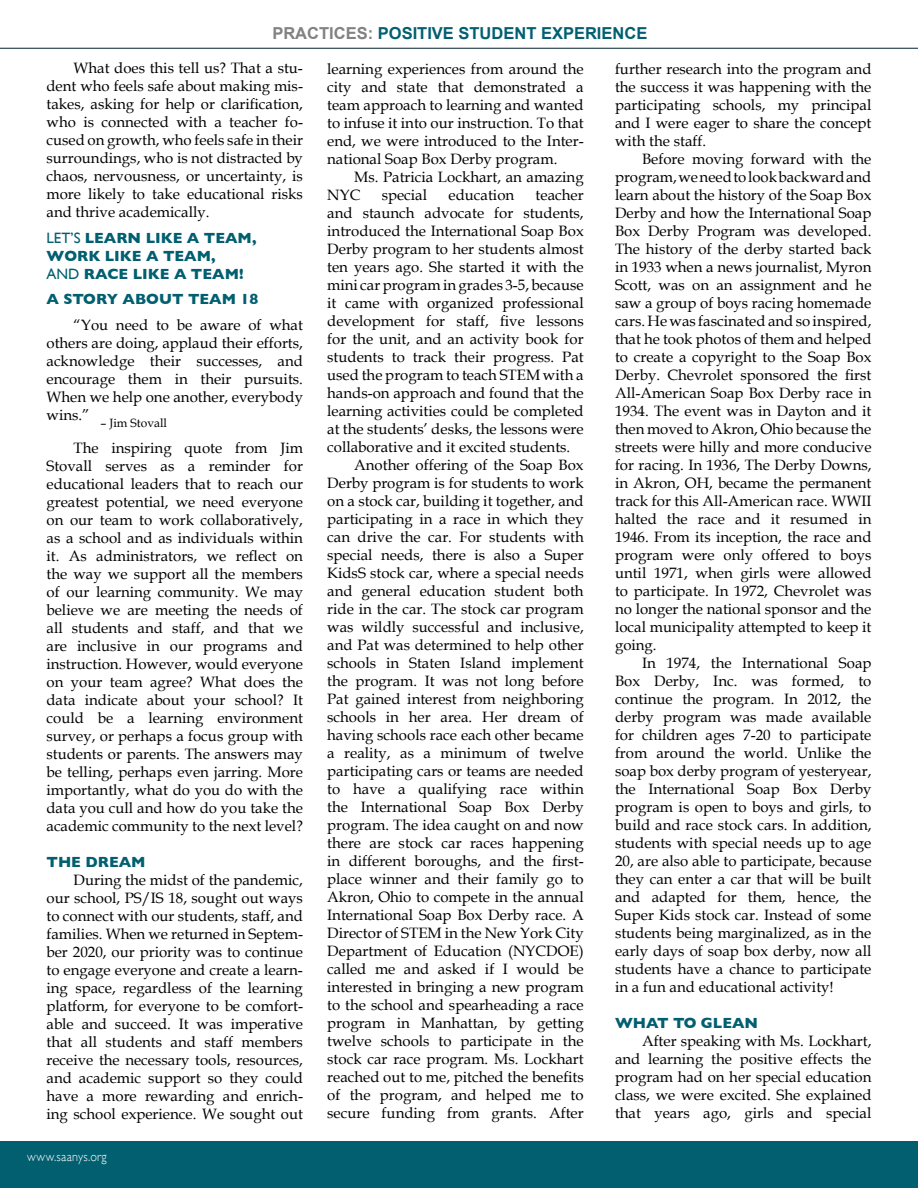
<style>
.page{position:relative;width:918px;height:1188px;background:#fff}
.page>*{position:absolute;margin:0;border:0;box-sizing:border-box;transform-origin:0 0}
.t1{font:700 16.5px "Arial";color:#015f70}
.t2{font:15px/18px "Book Antiqua";color:#000;text-align:justify}
.t3{font:700 15px/18px "Gill Sans";color:#015f70}
.t4{font:300 13.5px "Gill Sans";letter-spacing:.02em;color:#fff;scale:.9 1}
.t5{font:12px "Book Antiqua";color:#000}
.s1{color:#838181}
.s2{font-weight:400}
</style>
<div class="page">
<hr style="left:0;top:48px;width:918px;height:1px;background:#00232f">
<div style="left:0;top:1142px;width:918px;height:46px;background:#015f70"></div>
<p class="t1" style="left:272px;top:22px;width:376px"><span class="s1">PRACTICES:</span> POSITIVE STUDENT EXPERIENCE</p>
<p class="t2" style="left:46px;top:59px;width:258px;text-indent:27px">What does this tell us? That a stu&shy;dent who feels safe about making mis&shy;takes, asking for help or clarification, who is connected with a teacher fo&shy;cused on growth, who feels safe in their surroundings, who is not distracted by chaos, nervousness, or uncertainty, is more likely to take educational risks and thrive academically.</p>
<p class="t3" style="left:46px;top:228px;width:212px"><span class="s2">LET’S</span> LEARN LIKE A TEAM,<br>WORK LIKE A TEAM,<br><span class="s2">AND</span> RACE LIKE A TEAM!</p>
<p class="t3" style="left:46px;top:290px;width:213px">A STORY ABOUT TEAM 18</p>
<p class="t2" style="left:46px;top:315px;width:258px;text-indent:27px">“You need to be aware of what others are doing, applaud their efforts, acknowledge their successes, and encourage them in their pursuits.<br>When we help one another, everybody wins.”</p>
<p class="t5" style="left:100px;top:415px;width:68px">– Jim Stovall</p>
<p class="t2" style="left:46px;top:438px;width:258px;text-indent:27px">The inspiring quote from Jim Stovall serves as a reminder for educational leaders that to reach our greatest potential, we need everyone on our team to work collaboratively, as a school and as individuals within it. As administrators, we reflect on the way we support all the members of our learning community. We may believe we are meeting the needs of all students and staff, and that we are inclusive in our programs and instruction. However, would everyone on your team agree? What does the data indicate about your school? It could be a learning environment survey, or perhaps a focus group with students or parents. The answers may be telling, perhaps even jarring. More importantly, what do you do with the data you cull and how do you take the academic community to the next level?</p>
<p class="t3" style="left:46px;top:852px;width:101px">THE DREAM</p>
<p class="t2" style="left:46px;top:870px;width:258px;text-indent:27px">During the midst of the pandemic, our school, PS/IS 18, sought out ways to connect with our students, staff, and families. When we returned in Septem&shy;ber 2020, our priority was to continue to engage everyone and create a learn&shy;ing space, regardless of the learning platform, for everyone to be comfort&shy;able and succeed. It was imperative that all students and staff members receive the necessary tools, resources, and academic support so they could have a more rewarding and enrich&shy;ing school experience. We sought out</p>
<p class="t4" style="left:27px;top:1146px;width:90px">www.saanys.org</p>
<p class="t2" style="left:327px;top:59px;width:258px">learning experiences from around the city and state that demonstrated a team approach to learning and wanted to infuse it into our instruction. To that end, we were introduced to the Inter&shy;national Soap Box Derby program.</p>
<p class="t2" style="left:327px;top:167px;width:258px;text-indent:27px">Ms. Patricia Lockhart, an amazing<br>NYC</p>
<p class="t2" style="left:382px;top:185px;width:47px">special</p>
<p class="t2" style="left:449px;top:185px;width:67px">education</p>
<p class="t2" style="left:536px;top:185px;width:50px">teacher</p>
<p class="t2" style="left:327px;top:203px;width:258px">and staunch advocate for students,</p>
<p class="t2" style="left:327px;top:221px;width:258px">introduced the International Soap Box</p>
<p class="t2" style="left:327px;top:239px;width:258px">Derby program to her students almost</p>
<p class="t2" style="left:327px;top:257px;width:258px">ten years ago. She started it with the</p>
<p class="t2" style="left:327px;top:275px;width:258px">mini car program in grades 3-5, because</p>
<p class="t2" style="left:327px;top:293px;width:258px">it came with organized professional</p>
<p class="t2" style="left:327px;top:311px;width:258px">development for staff, five lessons</p>
<p class="t2" style="left:327px;top:329px;width:258px">for the unit, and an activity book for</p>
<p class="t2" style="left:327px;top:347px;width:258px">students to track their progress. Pat</p>
<p class="t2" style="left:327px;top:365px;width:258px">used the program to teach STEM with a</p>
<p class="t2" style="left:327px;top:383px;width:258px">hands-on approach and found that the</p>
<p class="t2" style="left:327px;top:401px;width:258px">learning activities could be completed</p>
<p class="t2" style="left:327px;top:419px;width:258px">at the students’ desks, the lessons were</p>
<p class="t2" style="left:327px;top:437px;width:245px">collaborative and it excited students.</p>
<p class="t2" style="left:354px;top:455px;width:231px">Another offering of the Soap Box</p>
<p class="t2" style="left:327px;top:473px;width:258px">Derby program is for students to work</p>
<p class="t2" style="left:327px;top:491px;width:258px">on a stock car, building it together, and</p>
<p class="t2" style="left:327px;top:509px;width:258px">participating in a race in which they</p>
<p class="t2" style="left:327px;top:527px;width:258px">can drive the car. For students with</p>
<p class="t2" style="left:327px;top:545px;width:258px">special needs, there is also a Super</p>
<p class="t2" style="left:327px;top:563px;width:258px">KidsS stock car, where a special needs</p>
<p class="t2" style="left:327px;top:581px;width:258px">and general education student both</p>
<p class="t2" style="left:327px;top:599px;width:258px">ride in the car. The stock car program</p>
<p class="t2" style="left:327px;top:617px;width:258px">was wildly successful and inclusive,</p>
<p class="t2" style="left:327px;top:635px;width:258px">and Pat was determined to help other</p>
<p class="t2" style="left:327px;top:653px;width:258px">schools in Staten Island implement</p>
<p class="t2" style="left:327px;top:671px;width:258px">the program. It was not long before</p>
<p class="t2" style="left:327px;top:689px;width:258px">Pat gained interest from neighboring</p>
<p class="t2" style="left:327px;top:707px;width:258px">schools in her area. Her dream of</p>
<p class="t2" style="left:327px;top:725px;width:258px">having schools race each other became</p>
<p class="t2" style="left:327px;top:743px;width:258px">a reality, as a minimum of twelve</p>
<p class="t2" style="left:327px;top:761px;width:258px">participating cars or teams are needed</p>
<p class="t2" style="left:327px;top:779px;width:258px">to have a qualifying race within</p>
<p class="t2" style="left:327px;top:797px;width:258px">the International Soap Box Derby</p>
<p class="t2" style="left:327px;top:815px;width:258px">program. The idea caught on and now</p>
<p class="t2" style="left:327px;top:833px;width:258px">there are stock car races happening</p>
<p class="t2" style="left:327px;top:851px;width:258px">in different boroughs, and the first-</p>
<p class="t2" style="left:327px;top:869px;width:258px">place winner and their family go to</p>
<p class="t2" style="left:327px;top:887px;width:258px">Akron, Ohio to compete in the annual</p>
<p class="t2" style="left:327px;top:905px;width:258px">International Soap Box Derby race. A</p>
<p class="t2" style="left:327px;top:923px;width:258px">Director of STEM in the New York City</p>
<p class="t2" style="left:327px;top:941px;width:258px">Department of Education (NYCDOE)</p>
<p class="t2" style="left:327px;top:959px;width:258px">called me and asked if I would be</p>
<p class="t2" style="left:327px;top:977px;width:258px">interested in bringing a new program</p>
<p class="t2" style="left:327px;top:995px;width:258px">to the school and spearheading a race</p>
<p class="t2" style="left:327px;top:1013px;width:258px">program in Manhattan, by getting</p>
<p class="t2" style="left:327px;top:1031px;width:258px">twelve schools to participate in the</p>
<p class="t2" style="left:327px;top:1049px;width:258px">stock car race program. Ms. Lockhart</p>
<p class="t2" style="left:327px;top:1067px;width:258px">reached out to me, pitched the benefits</p>
<p class="t2" style="left:327px;top:1085px;width:258px">of the program, and helped me to</p>
<p class="t2" style="left:327px;top:1103px;width:258px">secure funding from grants. After</p>
<p class="t2" style="left:615px;top:59px;width:258px">further research into the program and the success it was happening with the participating schools, my principal and I were eager to share the concept with the staff.</p>
<p class="t2" style="left:615px;top:149px;width:258px;text-indent:27px">Before moving forward with the program, we need to look backward and learn about the history of the Soap Box Derby and how the International Soap Box Derby Program was developed.<br>The history of the derby started back in 1933 when a news journalist, Myron Scott, was on an assignment and he saw a group of boys racing homemade cars. He was fascinated and so inspired, that he took photos of them and helped to create a copyright to the Soap Box Derby. Chevrolet sponsored the first All-American Soap Box Derby race in 1934. The event was in Dayton and it then moved to Akron, Ohio because the streets were hilly and more conducive for racing. In 1936, The Derby Downs, in Akron, OH, became the permanent track for this All-American race. WWII halted the race and it resumed in 1946. From its inception, the race and program were only offered to boys until 1971, when girls were allowed to participate. In 1972, Chevrolet was no longer the national sponsor and the local municipality attempted to keep it going.</p>
<p class="t2" style="left:615px;top:653px;width:258px;text-indent:27px">In 1974, the International Soap Box Derby, Inc. was formed, to continue the program. In 2012, the derby program was made available for children ages 7-20 to participate from around the world. Unlike the soap box derby program of yesteryear, the International Soap Box Derby program is open to boys and girls, to build and race stock cars. In addition, students with special needs up to age 20, are also able to participate, because they can enter a car that will be built and adapted for them, hence, the Super Kids stock car. Instead of some students being marginalized, as in the early days of soap box derby, now all students have a chance to participate in a fun and educational activity!</p>
<p class="t3" style="left:615px;top:1013px;width:145px">WHAT TO GLEAN</p>
<p class="t2" style="left:615px;top:1031px;width:258px;text-indent:27px">After speaking with Ms. Lockhart, and learning the positive effects the program had on her special education class, we were excited. She explained that years ago, girls and special</p>
</div>
